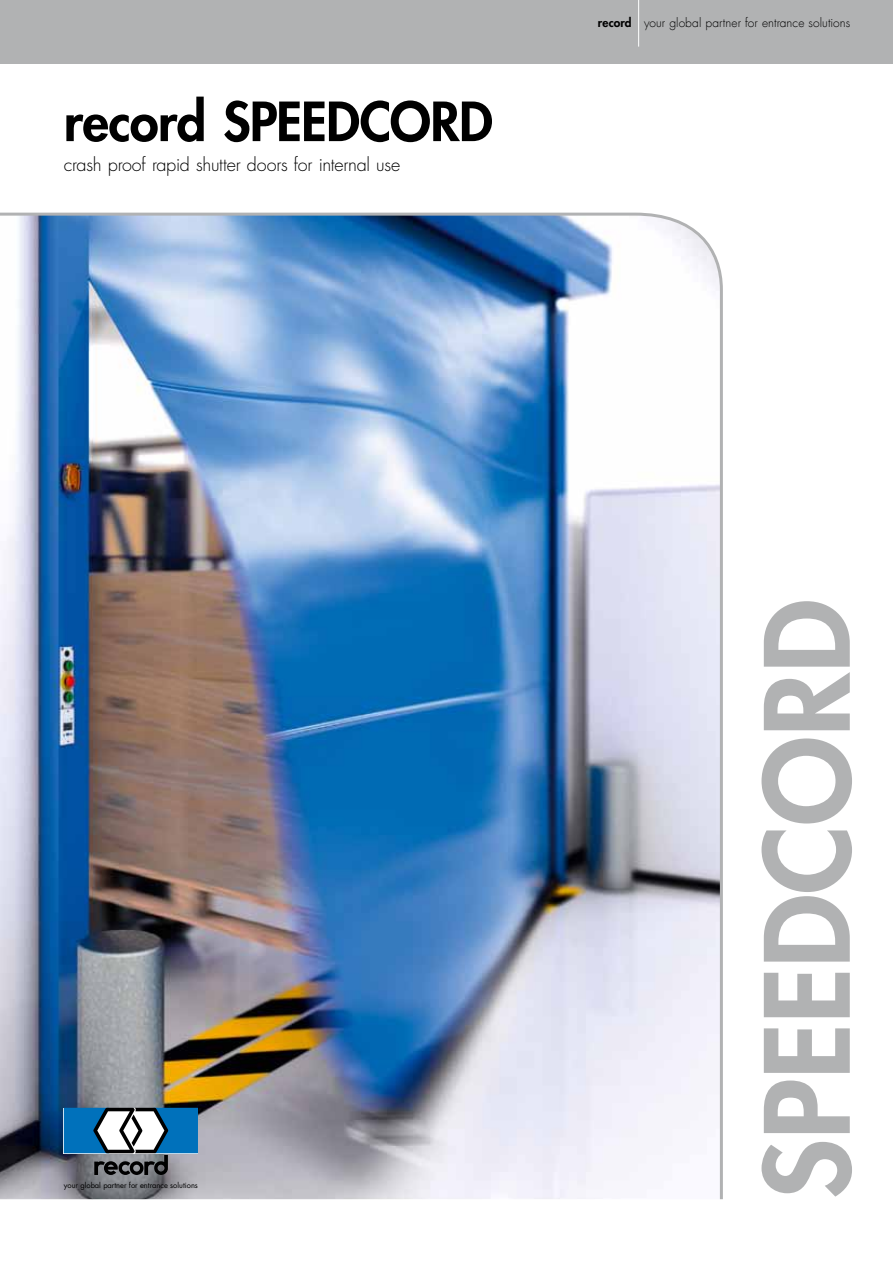
<style>
.page{position:relative;width:893px;height:1263px;background:#fff}
.page>*{position:absolute;margin:0;border:0;box-sizing:border-box;transform-origin:0 0}
.t1{font:800 114px "Futura Std";color:#b1b2b3}
.t2{font:800 52.5px "Futura Std";color:#000}
.t3{font:300 18px "Futura Std";letter-spacing:-.015em;color:#000}
.t4{font:300 12px "Futura Com";letter-spacing:.01em;color:#000}
.t5{font:7.5px "Futura Std";color:#000}
.s1{font-family:"Futura Std";font-weight:800}
</style>
<div class="page">
<div style="left:0;top:0;width:893px;height:64px;background:#b1b2b3"></div>
<hr style="left:638px;top:0;width:1px;height:47px;background:#fff">
<img style="left:0;top:212px;width:723px;height:988px">
<svg style="left:64px;top:1108px;width:134px;height:67px"></svg>
<h2 class="t2" style="left:64px;top:89px;width:217px">record SPEEDCORD</h2>
<h3 class="t3" style="left:64px;top:154px;width:338px">crash proof rapid shutter doors for internal use</h3>
<p class="t4" style="left:598px;top:15px;width:254px"><span class="s1">record</span> your global partner for entrance solutions</p>
<p class="t5" style="left:64px;top:1180px;width:136px">your global partner for entrance solutions</p>
<h1 class="t1" style="left:735px;top:1199px;width:601px;rotate:-90deg">Speedcord</h1>
</div>
